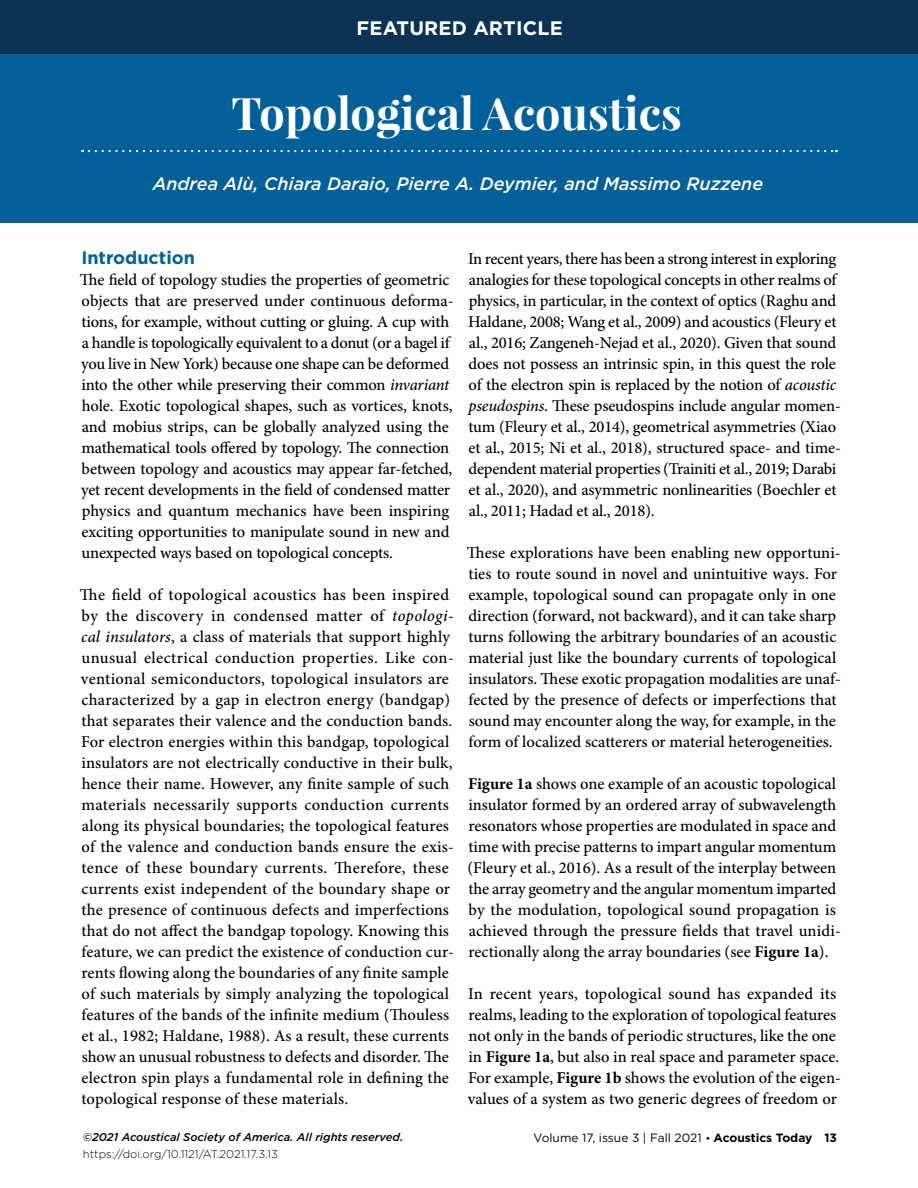
<style>
.page{position:relative;width:918px;height:1188px;background:#fff}
.page>*{position:absolute;margin:0;border:0;box-sizing:border-box;transform-origin:0 0}
.t1{font:700 45px "Playfair Display";color:#fff}
.t2{font:700 19.5px "Gotham";letter-spacing:.01em;color:#fff}
.t3{font:italic 500 18px "Gotham";color:#fff}
.t4{font:700 18px "Gotham";color:#006097}
.t5{font:500 16.5px/21px "Minion Pro";color:#000}
.t6{font:12px "Gotham";color:#000}
.t7{font:italic 500 11.25px "Gotham";color:#000}
.t8{font:300 11.25px "Gotham";color:#000}
.s1{font-style:italic}
.s2{font-weight:700}
.s3{font-size:10.5px}
</style>
<div class="page">
<div style="left:0;top:0;width:918px;height:56px;background:#0a3255"></div>
<div style="left:0;top:54px;width:918px;height:168px;background:#006097"></div>
<svg style="left:89px;top:150px;width:748px;height:2px"></svg>
<p class="t2" style="left:356px;top:15px;width:208px">FEATURED ARTICLE</p>
<h1 class="t1" style="left:231px;top:84px;width:452px">Topological Acoustics</h1>
<p class="t3" style="left:153px;top:172px;width:612px">Andrea Alù, Chiara Daraio, Pierre A. Deymier, and Massimo Ruzzene</p>
<p class="t4" style="left:81px;top:246px;width:115px">Introduction</p>
<p class="t5" style="left:80px;top:269px;width:375px">The field of topology studies the properties of geometric objects that are preserved under continuous deforma&shy;tions, for example, without cutting or gluing. A cup with a handle is topologically equivalent to a donut (or a bagel if you live in New York) because one shape can be deformed into the other while preserving their common <span class="s1">invariant </span>hole. Exotic topological shapes, such as vortices, knots, and mobius strips, can be globally analyzed using the mathematical tools offered by topology. The connection between topology and acoustics may appear far-fetched, yet recent developments in the field of condensed matter physics and quantum mechanics have been inspiring exciting opportunities to manipulate sound in new and unexpected ways based on topological concepts.</p>
<p class="t5" style="left:80px;top:584px;width:376px">The field of topological acoustics has been inspired by the discovery in condensed matter of <span class="s1">topologi&shy;cal insulators</span>, a class of materials that support highly unusual electrical conduction properties. Like con&shy;ventional semiconductors, topological insulators are characterized by a gap in electron energy (bandgap) that separates their valence and the conduction bands.<br>For electron energies within this bandgap, topological insulators are not electrically conductive in their bulk, hence their name. However, any finite sample of such materials necessarily supports conduction currents along its physical boundaries; the topological features of the valence and conduction bands ensure the exis&shy;tence of these boundary currents. Therefore, these currents exist independent of the boundary shape or the presence of continuous defects and imperfections that do not affect the bandgap topology. Knowing this feature, we can predict the existence of conduction cur&shy;rents flowing along the boundaries of any finite sample of such materials by simply analyzing the topological features of the bands of the infinite medium (Thouless et al., 1982; Haldane, 1988). As a result, these currents show an unusual robustness to defects and disorder. The electron spin plays a fundamental role in defining the topological response of these materials.</p>
<p class="t7" style="left:83px;top:1130px;width:322px">©2021 Acoustical Society of America. All rights reserved.</p>
<p class="t8" style="left:83px;top:1147px;width:197px">https://doi.org/10.1121/AT.2021.17.3.13</p>
<p class="t5" style="left:468px;top:248px;width:374px">In recent years, there has been a strong interest in exploring analogies for these topological concepts in other realms of physics, in particular, in the context of optics (Raghu and Haldane, 2008; Wang et al., 2009) and acoustics (Fleury et al., 2016; Zangeneh-Nejad et al., 2020). Given that sound does not possess an intrinsic spin, in this quest the role of the electron spin is replaced by the notion of <span class="s1">acoustic pseudospins</span>. These pseudospins include angular momen&shy;tum (Fleury et al., 2014), geometrical asymmetries (Xiao et al., 2015; Ni et al., 2018), structured space- and time&shy;dependent material properties (Trainiti et al., 2019; Darabi et al., 2020), and asymmetric nonlinearities (Boechler et al., 2011; Hadad et al., 2018).</p>
<p class="t5" style="left:467px;top:542px;width:376px">These explorations have been enabling new opportuni&shy;ties to route sound in novel and unintuitive ways. For example, topological sound can propagate only in one direction (forward, not backward), and it can take sharp turns following the arbitrary boundaries of an acoustic material just like the boundary currents of topological insulators. These exotic propagation modalities are unaf&shy;fected by the presence of defects or imperfections that sound may encounter along the way, for example, in the form of localized scatterers or material heterogeneities.</p>
<p class="t5" style="left:468px;top:774px;width:375px"><span class="s2">Figure 1a</span> shows one example of an acoustic topological insulator formed by an ordered array of subwavelength resonators whose properties are modulated in space and time with precise patterns to impart angular momentum (Fleury et al., 2016). As a result of the interplay between the array geometry and the angular momentum imparted by the modulation, topological sound propagation is achieved through the pressure fields that travel unidi&shy;rectionally along the array boundaries (see <span class="s2">Figure 1a</span>).</p>
<p class="t5" style="left:468px;top:984px;width:374px">In recent years, topological sound has expanded its realms, leading to the exploration of topological features not only in the bands of periodic structures, like the one in <span class="s2">Figure 1a</span>, but also in real space and parameter space.<br>For example, <span class="s2">Figure 1b</span> shows the evolution of the eigen&shy;values of a system as two generic degrees of freedom or</p>
<p class="t6" style="left:534px;top:1130px;width:305px">Volume 17, issue 3 | Fall 2021 <span class="s3">•</span> <span class="s2">Acoustics Today 13</span></p>
</div>
